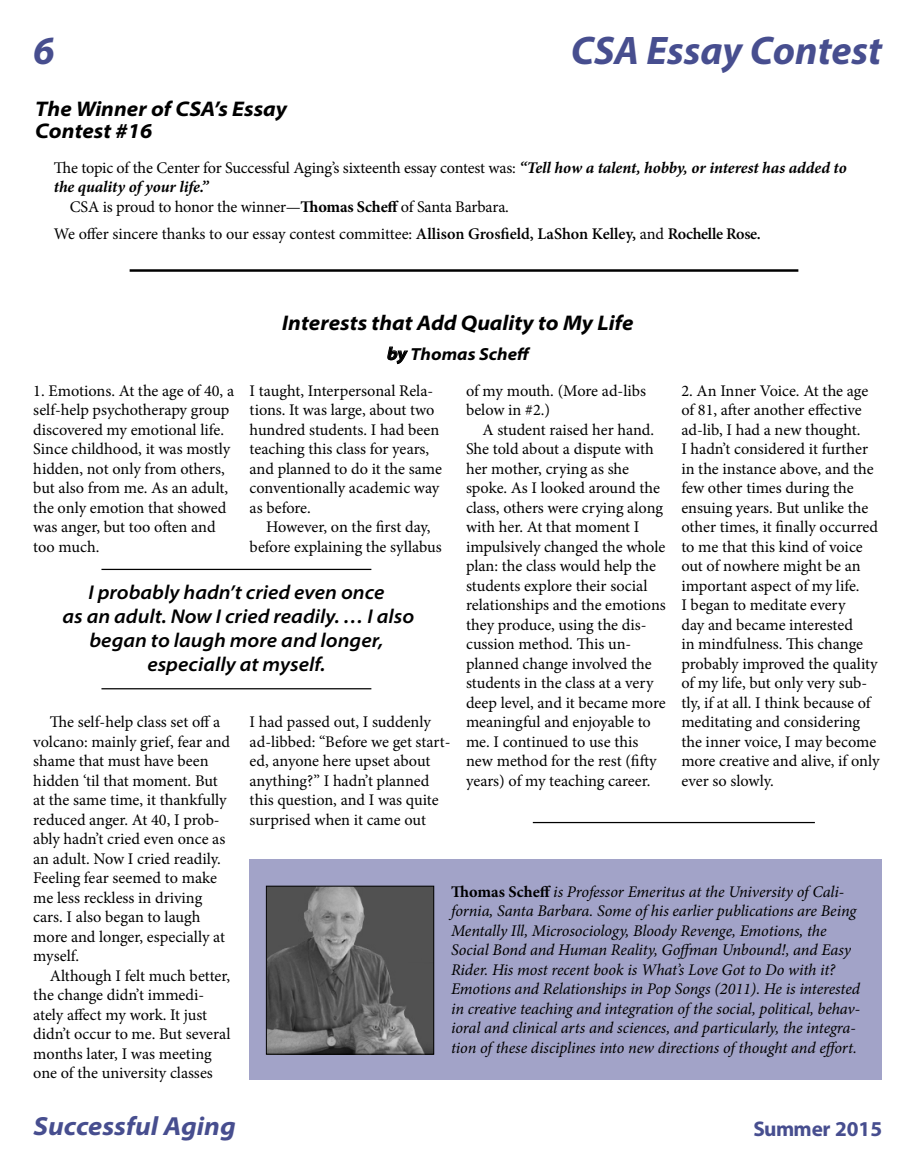
<style>
.page{position:relative;width:916px;height:1170px;background:#fff}
.page>*{position:absolute;margin:0;border:0;box-sizing:border-box;transform-origin:0 0}
.t1{font:italic 700 40px "Myriad Pro";color:#474e8f}
.t2{font:italic 700 semi-expanded 26.25px "Myriad Pro";color:#474e8f}
.t3{font:italic 700 semi-expanded 21.25px/22.5px "Myriad Pro";color:#000}
.t4{font:700 21.25px "Myriad Pro";letter-spacing:-.01em;color:#474e8f}
.t5{font:italic 600 semi-expanded 20px/24px "Myriad Pro";color:#000;text-align:center}
.t6{font:italic 700 semi-expanded 17.5px "Myriad Pro";color:#000}
.t7{font:16.25px/19.5px "Minion Pro";letter-spacing:-.005em;color:#000}
.t8{font:italic 16.25px/19.5px "Minion Pro";letter-spacing:-.01em;color:#000}
.t9{font:italic 700 16.25px "Minion Pro";letter-spacing:-.005em;color:#000}
.s1{font-weight:700;font-style:italic}
.s2{font-weight:700}
.s3{font-weight:600}
.s4{font-weight:700;font-style:normal}
</style>
<div class="page">
<svg style="left:387px;top:346px;width:21px;height:18px"></svg>
<hr style="left:130px;top:269px;width:668px;height:3px;background:#000">
<div style="left:249px;top:860px;width:632px;height:220px;background:#a2a3c8"></div>
<img style="left:268px;top:888px;width:164px;height:165px">
<div style="left:266px;top:886px;width:168px;height:169px;border:1px solid #000"></div>
<hr style="left:101px;top:569px;width:270px;height:1px;background:#000">
<hr style="left:101px;top:688px;width:270px;height:1px;background:#000">
<hr style="left:532px;top:822px;width:282px;height:1px;background:#000">
<h1 class="t1" style="left:33px;top:25px;width:23px">6</h1>
<h3 class="t3" style="left:35px;top:97px;width:253px">The Winner of CSA’s Essay<br>Contest #16</h3>
<h1 class="t1" style="left:570px;top:25px;width:313px">CSA Essay Contest</h1>
<p class="t7" style="left:54px;top:158px;width:794px">The topic of the Center for Successful Aging’s sixteenth essay contest was: <span class="s1">“Tell how a talent, hobby, or interest has added to</span></p>
<p class="t9" style="left:54px;top:175px;width:156px">the quality of your life.”</p>
<p class="t7" style="left:70px;top:197px;width:440px">CSA is proud to honor the winner—<span class="s2">Thomas Scheff</span> of Santa Barbara.</p>
<p class="t7" style="left:54px;top:224px;width:708px">We offer sincere thanks to our essay contest committee: <span class="s3">Allison Grosfield, LaShon Kelley,</span> and <span class="s3">Rochelle Rose.</span></p>
<h3 class="t3" style="left:282px;top:310px;width:353px">Interests that Add Quality to My Life</h3>
<p class="t6" style="left:387px;top:342px;width:145px">by Thomas Scheff</p>
<p class="t7" style="left:33px;top:381px;width:202px">1. Emotions. At the age of 40, a self-help psychotherapy group discovered my emotional life.<br>Since childhood, it was mostly hidden, not only from others, but also from me. As an adult, the only emotion that showed was anger, but too often and too much.</p>
<p class="t7" style="left:249px;top:381px;width:194px">I taught, Interpersonal Rela&shy;tions. It was large, about two hundred students. I had been teaching this class for years, and planned to do it the same conventionally academic way as before.</p>
<p class="t7" style="left:249px;top:517px;width:194px;text-align:center">However, on the first day, before explaining the syllabus</p>
<p class="t7" style="left:466px;top:381px;width:181px">of my mouth. (More ad-libs below in #2.)</p>
<p class="t7" style="left:466px;top:420px;width:201px;text-indent:16px">A student raised her hand.<br>She told about a dispute with her mother, crying as she spoke. As I looked around the class, others were crying along with her. At that moment I impulsively changed the whole plan: the class would help the students explore their social relationships and the emotions they produce, using the dis&shy;cussion method. This un&shy;planned change involved the students in the class at a very deep level, and it became more meaningful and enjoyable to me. I continued to use this new method for the rest (fifty years) of my teaching career.</p>
<p class="t7" style="left:681px;top:381px;width:200px">2. An Inner Voice. At the age of 81, after another effective ad-lib, I had a new thought.<br>I hadn’t considered it further in the instance above, and the few other times during the ensuing years. But unlike the other times, it finally occurred to me that this kind of voice out of nowhere might be an important aspect of my life.<br>I began to meditate every<br>day and became interested<br>in mindfulness. This change probably improved the quality of my life, but only very sub&shy;tly, if at all. I think because of meditating and considering the inner voice, I may become more creative and alive, if only ever so slowly.</p>
<p class="t5" style="left:62px;top:580px;width:353px">I probably hadn’t cried even once<br>as an adult. Now I cried readily. … I also began to laugh more and longer, especially at myself.</p>
<p class="t7" style="left:33px;top:712px;width:198px;text-indent:16px">The self-help class set off a volcano: mainly grief, fear and shame that must have been hidden ‘til that moment. But at the same time, it thankfully reduced anger. At 40, I prob&shy;ably hadn’t cried even once as an adult. Now I cried readily.<br>Feeling fear seemed to make me less reckless in driving cars. I also began to laugh more and longer, especially at myself.</p>
<p class="t7" style="left:33px;top:966px;width:199px;text-indent:16px">Although I felt much better, the change didn’t immedi&shy;ately affect my work. It just didn’t occur to me. But several months later, I was meeting one of the university classes</p>
<p class="t7" style="left:249px;top:712px;width:202px">I had passed out, I suddenly ad-libbed: “Before we get start&shy;ed, anyone here upset about anything?” I hadn’t planned this question, and I was quite surprised when it came out</p>
<p class="t8" style="left:451px;top:882px;width:410px"><span class="s4">Thomas Scheff</span> is Professor Emeritus at the University of Cali&shy;fornia, Santa Barbara. Some of his earlier publications are Being Mentally Ill, Microsociology, Bloody Revenge, Emotions, the Social Bond and Human Reality, Goffman Unbound!, and Easy Rider. His most recent book is What’s Love Got to Do with it?<br>Emotions and Relationships in Pop Songs (2011). He is interested in creative teaching and integration of the social, political, behav&shy;ioral and clinical arts and sciences, and particularly, the integra&shy;tion of these disciplines into new directions of thought and effort.</p>
<h2 class="t2" style="left:34px;top:1109px;width:204px">Successful Aging</h2>
<h3 class="t4" style="left:753px;top:1115px;width:130px">Summer 2015</h3>
</div>
